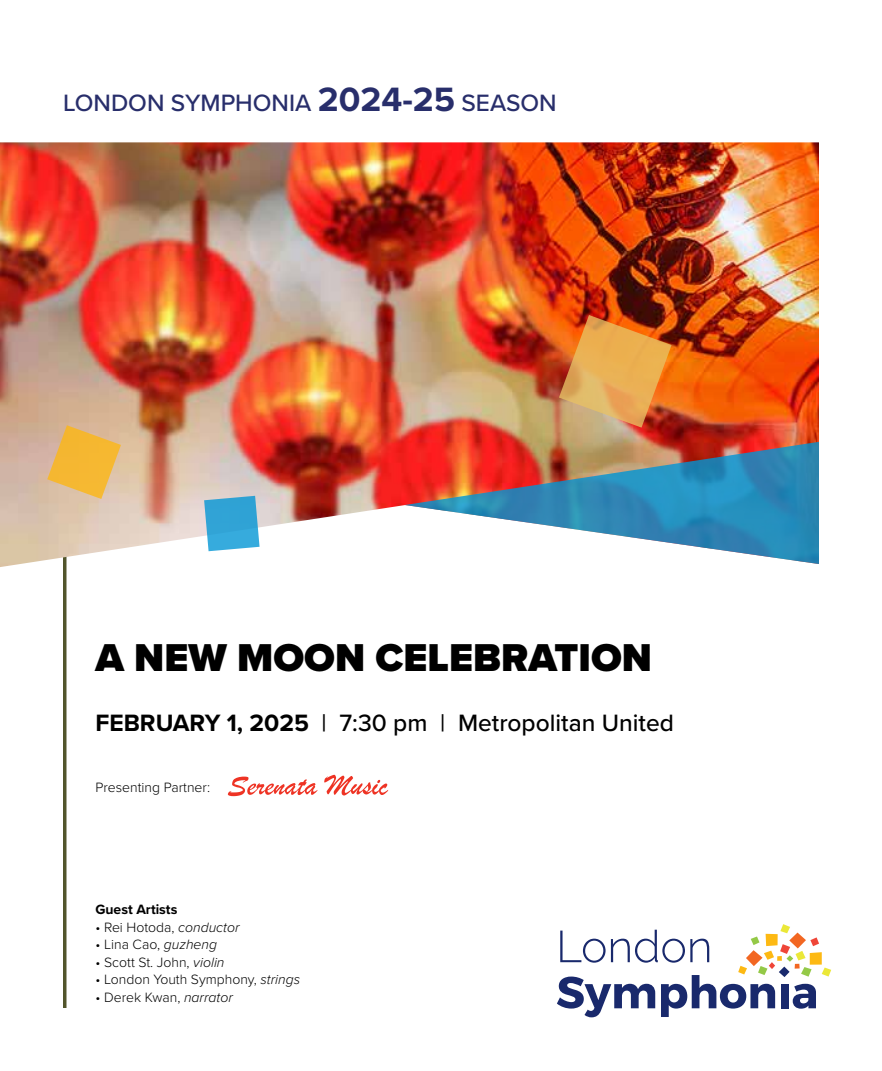
<style>
.page{position:relative;width:882px;height:1071px;background:#fff}
.page>*{position:absolute;margin:0;border:0;box-sizing:border-box;transform-origin:0 0}
.t1{font:900 40.25px "Proxima Nova";color:#000}
.t2{font:500 24.5px "Proxima Nova";color:#000}
.t3{font:500 24.5px "Proxima Nova";color:#282e6b}
.t4{font:300 14px "Proxima Nova";color:#000}
.t5{font:700 14px "Proxima Nova";color:#000}
.s1{font-weight:700;font-size:35px}
.s2{font-weight:700}
.s3{font-style:italic}
</style>
<div class="page">
<svg style="left:557px;top:924px;width:274px;height:93px"></svg>
<hr style="left:63px;top:537px;width:3px;height:471px;background:#52552c">
<img style="left:0;top:142px;width:819px;height:425px">
<svg style="left:405px;top:442px;width:414px;height:122px"></svg>
<svg style="left:204px;top:496px;width:56px;height:55px;background:#4eafd9"></svg>
<svg style="left:47px;top:425px;width:74px;height:74px;background:#eab95e"></svg>
<img style="left:559px;top:315px;width:113px;height:113px">
<svg style="left:228px;top:777px;width:89px;height:19px"></svg>
<svg style="left:324px;top:775px;width:64px;height:20px"></svg>
<h2 class="t3" style="left:63px;top:85px;width:495px">LONDON SYMPHONIA <span class="s1">2024-25</span> SEASON</h2>
<h1 class="t1" style="left:95px;top:627px;width:558px">A NEW MOON CELEBRATION</h1>
<h2 class="t2" style="left:95px;top:705px;width:580px"><span class="s2">FEBRUARY 1, 2025</span> | 7:30 pm | Metropolitan United</h2>
<p class="t4" style="left:95px;top:777px;width:116px">Presenting Partner:</p>
<p class="t5" style="left:95px;top:899px;width:83px">Guest Artists</p>
<p class="t4" style="left:95px;top:917px;width:145px">• Rei Hotoda, <span class="s3">conductor</span></p>
<p class="t4" style="left:95px;top:934px;width:123px">• Lina Cao, <span class="s3">guzheng</span></p>
<p class="t4" style="left:95px;top:952px;width:131px">• Scott St. John, <span class="s3">violin</span></p>
<p class="t4" style="left:95px;top:969px;width:206px">• London Youth Symphony, <span class="s3">strings</span></p>
<p class="t4" style="left:95px;top:987px;width:139px">• Derek Kwan, <span class="s3">narrator</span></p>
</div>
